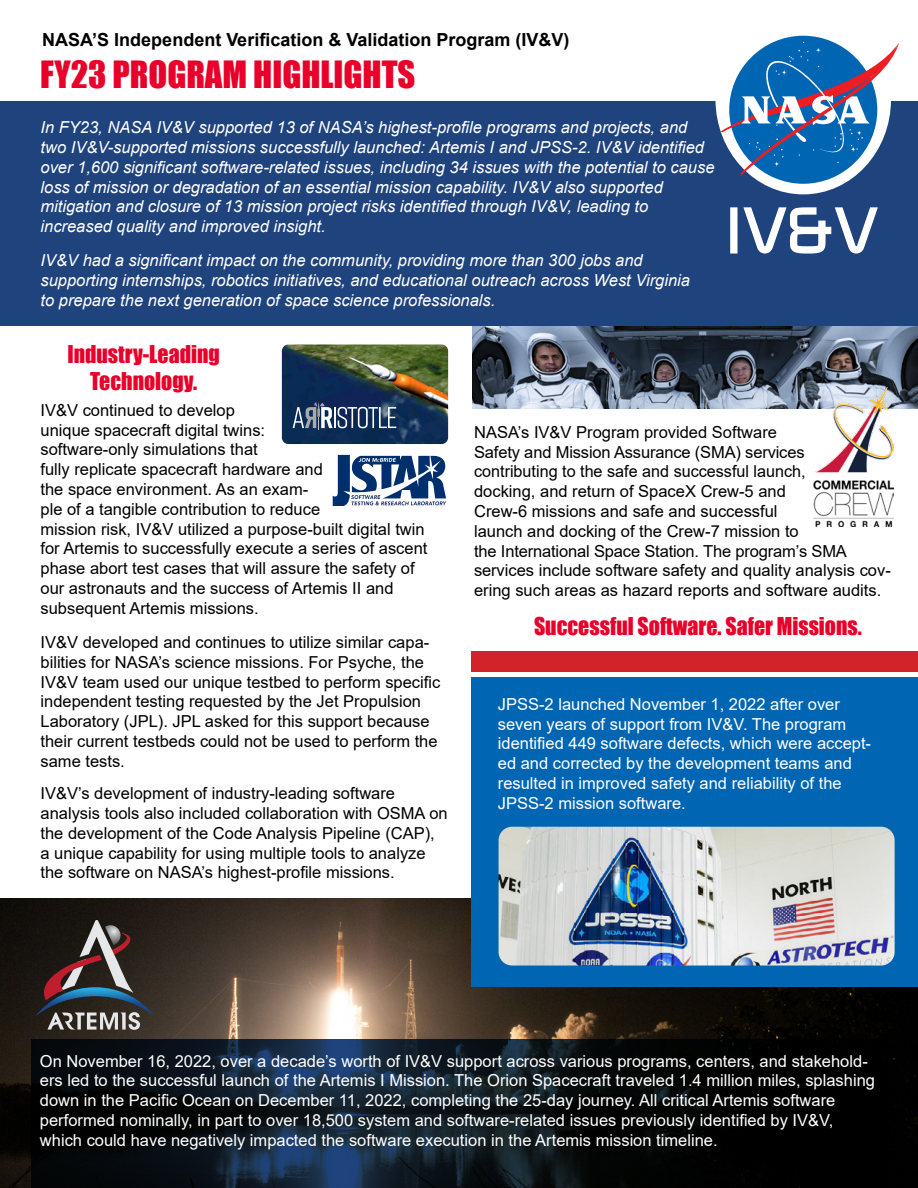
<style>
.page{position:relative;width:918px;height:1188px;background:#fff}
.page>*{position:absolute;margin:0;border:0;box-sizing:border-box;transform-origin:0 0}
.t1{font:34.5px "Impact";color:#e8002a}
.t2{font:22.5px/27px "Impact";color:#e8002a;text-align:center}
.t3{font:700 18px "Arial";color:#000}
.t4{font:16.5px/19.8px "Arial";color:#000}
.t5{font:16.5px/19.8px "Arial";color:#fff}
.t6{font:italic 16.5px/19.8px "Arial";color:#fff}
</style>
<div class="page">
<img style="left:472px;top:326px;width:446px;height:83px">
<div style="left:0;top:102px;width:918px;height:224px;background:#1f437d"></div>
<div style="left:716px;top:4px;width:175px;height:190px;background:#fff;border-radius:50%"></div>
<img style="left:0;top:899px;width:918px;height:289px">
<svg style="left:31px;top:1040px;width:856px;height:148px;background:#0a1119"></svg>
<div style="left:729px;top:36px;width:148px;height:148px;background:#0066b3;border-radius:50%"></div>
<svg style="left:720px;top:42px;width:179px;height:134px"></svg>
<svg style="left:730px;top:207px;width:148px;height:47px"></svg>
<svg style="left:35px;top:920px;width:120px;height:110px;background:#484141"></svg>
<div style="left:472px;top:677px;width:446px;height:310px;background:#0066b3"></div>
<img style="left:499px;top:827px;width:396px;height:139px">
<img style="left:813px;top:387px;width:80px;height:140px">
<div style="left:471px;top:651px;width:447px;height:21px;background:#d2232a"></div>
<img style="left:282px;top:345px;width:166px;height:99px">
<svg style="left:293px;top:401px;width:103px;height:29px;background:#4d6181"></svg>
<svg style="left:333px;top:455px;width:113px;height:51px"></svg>
<p class="t3" style="left:42px;top:26px;width:529px">NASA’S Independent Verification &amp; Validation Program (IV&amp;V)</p>
<h1 class="t1" style="left:40px;top:47px;width:377px">FY23 PROGRAM HIGHLIGHTS</h1>
<p class="t6" style="left:40px;top:118px;width:676px">In FY23, NASA IV&amp;V supported 13 of NASA’s highest-profile programs and projects, and two IV&amp;V-supported missions successfully launched: Artemis I and JPSS-2. IV&amp;V identified over 1,600 significant software-related issues, including 34 issues with the potential to cause loss of mission or degradation of an essential mission capability. IV&amp;V also supported mitigation and closure of 13 mission project risks identified through IV&amp;V, leading to increased quality and improved insight.</p>
<p class="t6" style="left:41px;top:251px;width:651px">IV&amp;V had a significant impact on the community, providing more than 300 jobs and supporting internships, robotics initiatives, and educational outreach across West Virginia to prepare the next generation of space science professionals.</p>
<h2 class="t2" style="left:67px;top:340px;width:154px">Industry-Leading<br>Technology.</h2>
<p class="t4" style="left:40px;top:400px;width:388px">IV&amp;V continued to develop<br>unique spacecraft digital twins:<br>software-only simulations that<br>fully replicate spacecraft hardware and<br>the space environment. As an exam-<br>ple of a tangible contribution to reduce<br>mission risk, IV&amp;V utilized a purpose-built digital twin for Artemis to successfully execute a series of ascent phase abort test cases that will assure the safety of our astronauts and the success of Artemis II and subsequent Artemis missions.</p>
<p class="t4" style="left:40px;top:632px;width:401px">IV&amp;V developed and continues to utilize similar capa&shy;bilities for NASA’s science missions. For Psyche, the IV&amp;V team used our unique testbed to perform specific independent testing requested by the Jet Propulsion Laboratory (JPL). JPL asked for this support because their current testbeds could not be used to perform the same tests.</p>
<p class="t4" style="left:40px;top:783px;width:409px">IV&amp;V’s development of industry-leading software analysis tools also included collaboration with OSMA on the development of the Code Analysis Pipeline (CAP), a unique capability for using multiple tools to analyze the software on NASA’s highest-profile missions.</p>
<p class="t4" style="left:474px;top:422px;width:418px">NASA’s IV&amp;V Program provided Software<br>Safety and Mission Assurance (SMA) services contributing to the safe and successful launch,<br>docking, and return of SpaceX Crew-5 and<br>Crew-6 missions and safe and successful<br>launch and docking of the Crew-7 mission to<br>the International Space Station. The program’s SMA services include software safety and quality analysis cov&shy;ering such areas as hazard reports and software audits.</p>
<h2 class="t2" style="left:534px;top:612px;width:329px">Successful Software. Safer Missions.</h2>
<p class="t5" style="left:498px;top:694px;width:375px">JPSS-2 launched November 1, 2022 after over seven years of support from IV&amp;V. The program identified 449 software defects, which were accept&shy;ed and corrected by the development teams and resulted in improved safety and reliability of the JPSS-2 mission software.</p>
<p class="t5" style="left:40px;top:1051px;width:837px">On November 16, 2022, over a decade’s worth of IV&amp;V support across various programs, centers, and stakehold&shy;ers led to the successful launch of the Artemis I Mission. The Orion Spacecraft traveled 1.4 million miles, splashing down in the Pacific Ocean on December 11, 2022, completing the 25-day journey. All critical Artemis software performed nominally, in part to over 18,500 system and software-related issues previously identified by IV&amp;V, which could have negatively impacted the software execution in the Artemis mission timeline.</p>
</div>
